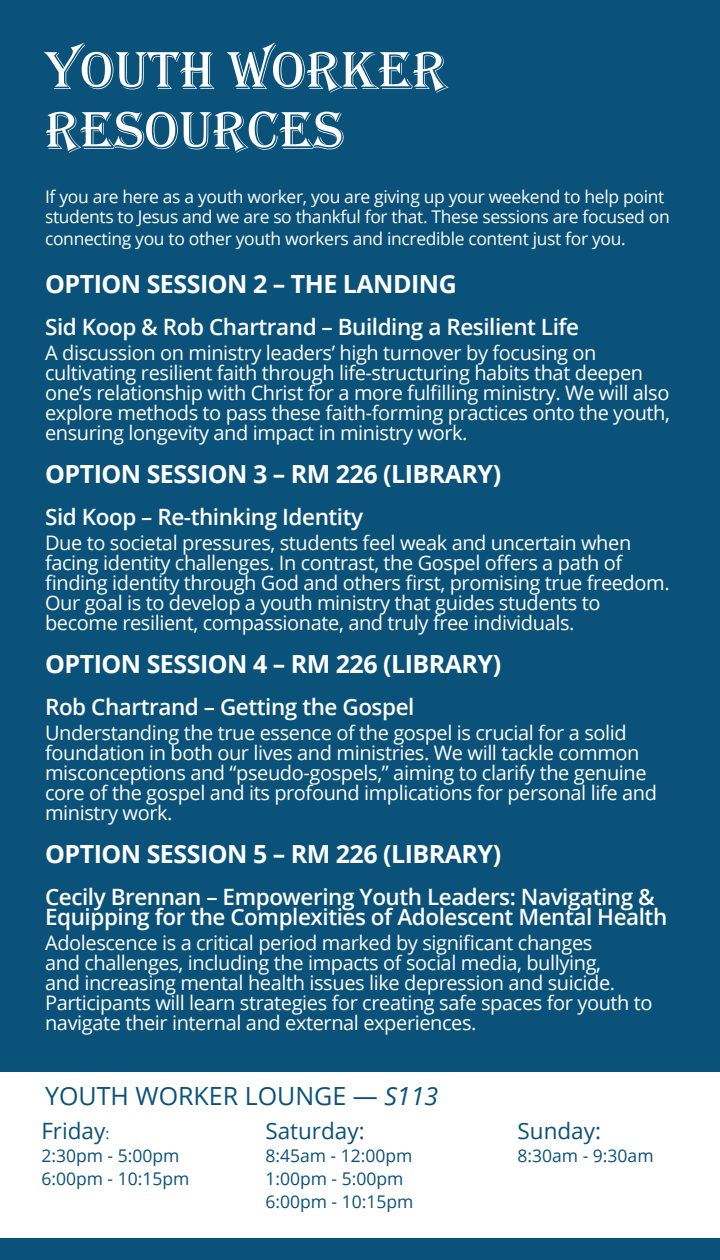
<style>
.page{position:relative;width:720px;height:1260px;background:#0a5279}
.page>*{position:absolute;margin:0;border:0;box-sizing:border-box;transform-origin:0 0}
.t1{font:55px "Algerian";color:#fff}
.Body_Info{font:700 25px "Open Sans";letter-spacing:-.02em;color:#fff}
.Body_Info-2{font:25px "Open Sans";color:#0a5279}
.Body_Info-3{font:600 22.5px/20px "Open Sans";letter-spacing:-.02em;color:#fff}
.Body_Info-4{font:22.5px "Open Sans";color:#0a5279}
.Body_Info-5{font:20px/20px "Open Sans";letter-spacing:-.02em;color:#fff}
.Body_Info-6{font:17.5px/20px "Open Sans";letter-spacing:-.02em;color:#fff}
.Body_Info-7{font:17.5px/23.2px "Open Sans";color:#0a5279}
.s1{font-style:italic}
.s2{font-size:15px}
</style>
<div class="page">
<div style="left:0;top:1072px;width:720px;height:166px;background:#fff"></div>
<p class="t1" style="left:45px;top:40px;width:370px">YOUTH WORKER</p>
<p class="t1" style="left:45px;top:100px;width:301px">RESOURCES</p>
<p class="Body_Info-6" style="left:45px;top:186px;width:626px">If you are here as a youth worker, you are giving up your weekend to help point students to Jesus and we are so thankful for that. These sessions are focused on</p>
<p class="Body_Info-6" style="left:45px;top:228px;width:582px">connecting you to other youth workers and incredible content just for you.</p>
<p class="Body_Info" style="left:45px;top:266px;width:413px">OPTION SESSION 2 – THE LANDING</p>
<p class="Body_Info-3" style="left:45px;top:316px;width:536px">Sid Koop &amp; Rob Chartrand – Building a Resilient Life</p>
<p class="Body_Info-5" style="left:45px;top:342px;width:626px">A discussion on ministry leaders’ high turnover by focusing on cultivating resilient faith through life-structuring habits that deepen one’s relationship with Christ for a more fulfilling ministry. We will also explore methods to pass these faith-forming practices onto the youth, ensuring longevity and impact in ministry work.</p>
<p class="Body_Info" style="left:45px;top:456px;width:458px">OPTION SESSION 3 – RM 226 (LIBRARY)</p>
<p class="Body_Info-3" style="left:45px;top:506px;width:320px">Sid Koop – Re-thinking Identity</p>
<p class="Body_Info-5" style="left:45px;top:532px;width:626px">Due to societal pressures, students feel weak and uncertain when facing identity challenges. In contrast, the Gospel offers a path of finding identity through God and others first, promising true freedom.<br>Our goal is to develop a youth ministry that guides students to become resilient, compassionate, and truly free individuals.</p>
<p class="Body_Info" style="left:45px;top:646px;width:458px">OPTION SESSION 4 – RM 226 (LIBRARY)</p>
<p class="Body_Info-3" style="left:45px;top:696px;width:371px">Rob Chartrand – Getting the Gospel</p>
<p class="Body_Info-5" style="left:45px;top:722px;width:613px">Understanding the true essence of the gospel is crucial for a solid foundation in both our lives and ministries. We will tackle common misconceptions and “pseudo-gospels,” aiming to clarify the genuine core of the gospel and its profound implications for personal life and ministry work.</p>
<p class="Body_Info" style="left:45px;top:836px;width:458px">OPTION SESSION 5 – RM 226 (LIBRARY)</p>
<p class="Body_Info-3" style="left:45px;top:886px;width:624px">Cecily Brennan – Empowering Youth Leaders: Navigating &amp;<br>Equipping for the Complexities of Adolescent Mental Health</p>
<p class="Body_Info-5" style="left:45px;top:932px;width:609px">Adolescence is a critical period marked by significant changes<br>and challenges, including the impacts of social media, bullying,<br>and increasing mental health issues like depression and suicide.<br>Participants will learn strategies for creating safe spaces for youth to navigate their internal and external experiences.</p>
<p class="Body_Info-2" style="left:45px;top:1078px;width:395px">YOUTH WORKER LOUNGE — <span class="s1">S113</span></p>
<p class="Body_Info-4" style="left:41px;top:1115px;width:70px">Friday<span class="s2">:</span></p>
<p class="Body_Info-7" style="left:41px;top:1143px;width:140px">2:30pm - 5:00pm</p>
<p class="Body_Info-7" style="left:41px;top:1167px;width:150px">6:00pm - 10:15pm</p>
<p class="Body_Info-4" style="left:265px;top:1115px;width:101px">Saturday:</p>
<p class="Body_Info-7" style="left:265px;top:1143px;width:150px">8:45am - 12:00pm<br>1:00pm - 5:00pm<br>6:00pm - 10:15pm</p>
<p class="Body_Info-4" style="left:518px;top:1115px;width:85px">Sunday:</p>
<p class="Body_Info-7" style="left:518px;top:1143px;width:138px">8:30am - 9:30am</p>
</div>
